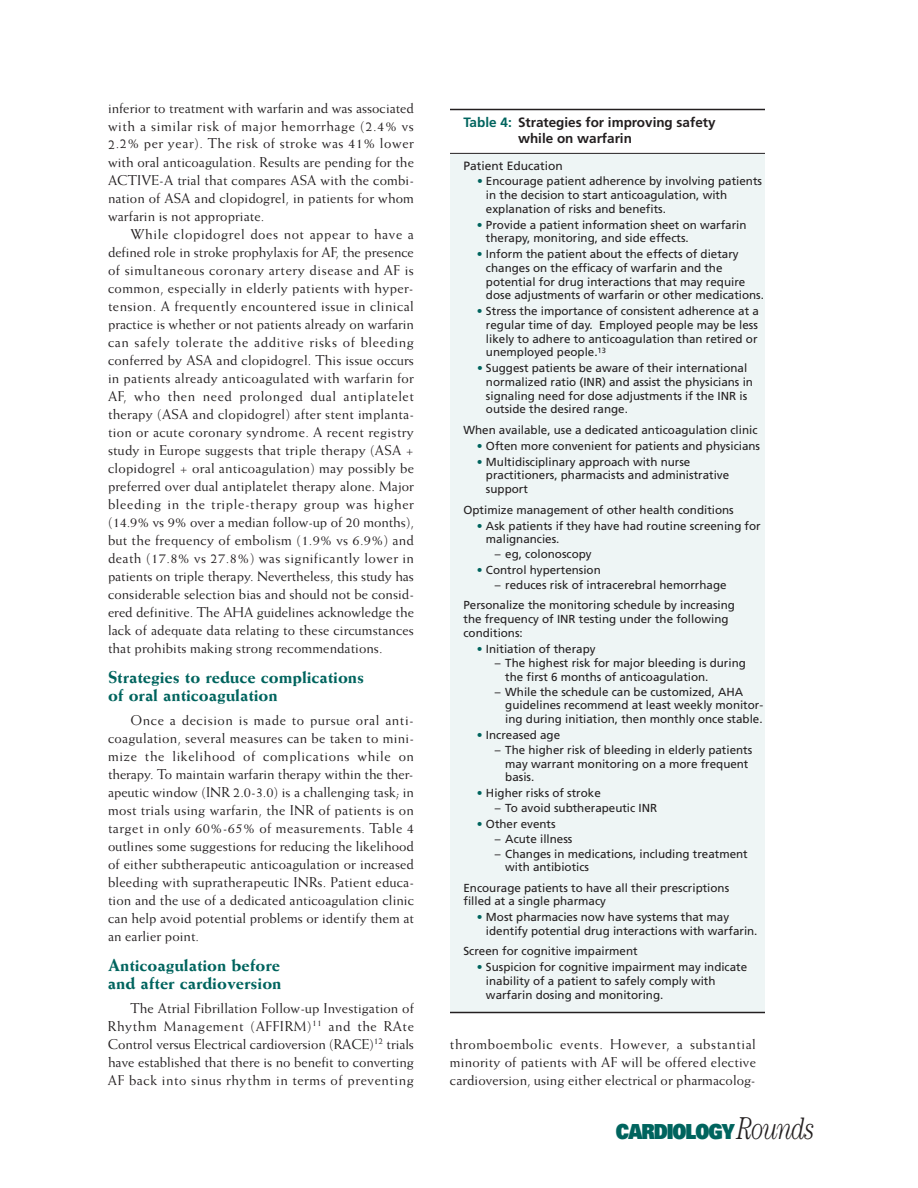
<style>
.page{position:relative;width:918px;height:1188px;background:#fff}
.page>*{position:absolute;margin:0;border:0;box-sizing:border-box;transform-origin:0 0}
.t1{font:900 20.7px "Univers";letter-spacing:-.055em;color:#00645e;scale:.85 1}
.t2{font:800 17.25px/18px "Weiss";color:#00645e}
.t3{font:14.25px/18px "Weiss";letter-spacing:.005em;color:#231f20;text-align:justify}
.t4{font:700 13.5px/16.5px "Frutiger";color:#231f20}
.t5{font:12px "Frutiger";color:#231f20}
.t6{font:11.7px/13.6px "Frutiger";color:#231f20}
.s1{color:#00645e}
.s2{font-family:"Century";font-weight:300;font-style:italic;font-size:31.65px;color:#231f20}
</style>
<div class="page">
<div style="left:450px;top:154px;width:315px;height:858px;background:#eef5f5"></div>
<hr style="left:450px;top:109px;width:315px;height:1px;background:#231f20">
<hr style="left:450px;top:153px;width:315px;height:1px;background:#231f20">
<hr style="left:450px;top:1012px;width:315px;height:1px;background:#231f20">
<p class="t3" style="left:108px;top:100px;width:308px">inferior to treatment with warfarin and was associated with a similar risk of major hemorrhage (2.4% vs 2.2% per year). The risk of stroke was 41% lower with oral anticoagulation. Results are pending for the ACTIVE-A trial that compares ASA with the combi&shy;nation of ASA and clopidogrel, in patients for whom warfarin is not appropriate.</p>
<p class="t3" style="left:108px;top:226px;width:308px;text-indent:23px">While clopidogrel does not appear to have a defined role in stroke prophylaxis for AF, the presence of simultaneous coronary artery disease and AF is common, especially in elderly patients with hyper&shy;tension. A frequently encountered issue in clinical practice is whether or not patients already on warfarin can safely tolerate the additive risks of bleeding conferred by ASA and clopidogrel. This issue occurs in patients already anticoagulated with warfarin for AF, who then need prolonged dual antiplatelet therapy (ASA and clopidogrel) after stent implanta&shy;tion or acute coronary syndrome. A recent registry study in Europe suggests that triple therapy (ASA + clopidogrel + oral anticoagulation) may possibly be preferred over dual antiplatelet therapy alone. Major bleeding in the triple-therapy group was higher (14.9% vs 9% over a median follow-up of 20 months), but the frequency of embolism (1.9% vs 6.9%) and death (17.8% vs 27.8%) was significantly lower in patients on triple therapy. Nevertheless, this study has considerable selection bias and should not be consid&shy;ered definitive. The AHA guidelines acknowledge the lack of adequate data relating to these circumstances that prohibits making strong recommendations.</p>
<p class="t2" style="left:108px;top:669px;width:258px">Strategies to reduce complications of oral anticoagulation</p>
<p class="t3" style="left:108px;top:712px;width:308px;text-indent:22px">Once a decision is made to pursue oral anti&shy;coagulation, several measures can be taken to mini&shy;mize the likelihood of complications while on therapy. To maintain warfarin therapy within the ther&shy;apeutic window (INR 2.0-3.0) is a challenging task; in most trials using warfarin, the INR of patients is on target in only 60%-65% of measurements. Table 4 outlines some suggestions for reducing the likelihood of either subtherapeutic anticoagulation or increased bleeding with supratherapeutic INRs. Patient educa&shy;tion and the use of a dedicated anticoagulation clinic can help avoid potential problems or identify them at an earlier point.</p>
<p class="t2" style="left:108px;top:957px;width:175px">Anticoagulation before and after cardioversion</p>
<p class="t3" style="left:108px;top:1000px;width:308px;text-indent:23px">The Atrial Fibrillation Follow-up Investigation of Rhythm Management (AFFIRM)<sup>11</sup> and the RAte Control versus Electrical cardioversion (RACE)<sup>12</sup> trials have established that there is no benefit to converting AF back into sinus rhythm in terms of preventing</p>
<p class="t4" style="left:518px;top:115px;width:199px;text-indent:-55px"><span class="s1">Table 4:</span> Strategies for improving safety while on warfarin</p>
<p class="t5" style="left:464px;top:160px;width:101px">Patient Education</p>
<p class="t6" style="left:486px;top:175px;width:278px;text-indent:-9px"><span class="s1">•</span> Encourage patient adherence by involving patients in the decision to start anticoagulation, with explanation of risks and benefits.</p>
<p class="t6" style="left:486px;top:219px;width:262px;text-indent:-9px"><span class="s1">•</span> Provide a patient information sheet on warfarin therapy, monitoring, and side effects.</p>
<p class="t6" style="left:486px;top:248px;width:280px;text-indent:-9px"><span class="s1">•</span> Inform the patient about the effects of dietary changes on the efficacy of warfarin and the potential for drug interactions that may require dose adjustments of warfarin or other medications.</p>
<p class="t6" style="left:486px;top:305px;width:274px;text-align:justify;text-indent:-9px"><span class="s1">•</span> Stress the importance of consistent adherence at a regular time of day. Employed people may be less likely to adhere to anticoagulation than retired or unemployed people.<sup>13</sup></p>
<p class="t6" style="left:486px;top:362px;width:269px;text-indent:-9px"><span class="s1">•</span> Suggest patients be aware of their international normalized ratio (INR) and assist the physicians in signaling need for dose adjustments if the INR is outside the desired range.</p>
<p class="t6" style="left:463px;top:424px;width:296px">When available, use a dedicated anticoagulation clinic</p>
<p class="t6" style="left:477px;top:440px;width:285px"><span class="s1">•</span> Often more convenient for patients and physicians</p>
<p class="t6" style="left:486px;top:456px;width:245px;text-indent:-9px"><span class="s1">•</span> Multidisciplinary approach with nurse practitioners, pharmacists and administrative support</p>
<p class="t6" style="left:463px;top:504px;width:272px">Optimize management of other health conditions</p>
<p class="t6" style="left:486px;top:520px;width:276px;text-indent:-9px"><span class="s1">•</span> Ask patients if they have had routine screening for malignancies.</p>
<p class="t6" style="left:495px;top:548px;width:98px">– eg, colonoscopy</p>
<p class="t6" style="left:477px;top:564px;width:125px"><span class="s1">•</span> Control hypertension</p>
<p class="t6" style="left:463px;top:575px;width:273px;line-height:20.4px;text-indent:32px">– reduces risk of intracerebral hemorrhage<br>Personalize the monitoring schedule by increasing</p>
<p class="t6" style="left:463px;top:613px;width:267px">the frequency of INR testing under the following conditions:</p>
<p class="t6" style="left:477px;top:643px;width:120px"><span class="s1">•</span> Initiation of therapy</p>
<p class="t6" style="left:505px;top:657px;width:242px;text-indent:-10px">– The highest risk for major bleeding is during the first 6 months of anticoagulation.</p>
<p class="t6" style="left:505px;top:686px;width:260px;text-indent:-10px">– While the schedule can be customized, AHA guidelines recommend at least weekly monitor&shy;ing during initiation, then monthly once stable.</p>
<p class="t6" style="left:477px;top:729px;width:85px"><span class="s1">•</span> Increased age</p>
<p class="t6" style="left:505px;top:744px;width:248px;text-indent:-10px">– The higher risk of bleeding in elderly patients may warrant monitoring on a more frequent basis.</p>
<p class="t6" style="left:477px;top:787px;width:125px"><span class="s1">•</span> Higher risks of stroke</p>
<p class="t6" style="left:495px;top:802px;width:164px">– To avoid subtherapeutic INR</p>
<p class="t6" style="left:477px;top:818px;width:80px"><span class="s1">•</span> Other events</p>
<p class="t6" style="left:495px;top:833px;width:79px">– Acute illness</p>
<p class="t6" style="left:505px;top:848px;width:244px;text-indent:-10px">– Changes in medications, including treatment with antibiotics</p>
<p class="t6" style="left:463px;top:882px;width:267px">Encourage patients to have all their prescriptions filled at a single pharmacy</p>
<p class="t6" style="left:486px;top:911px;width:273px;text-indent:-9px"><span class="s1">•</span> Most pharmacies now have systems that may identify potential drug interactions with warfarin.</p>
<p class="t6" style="left:463px;top:946px;width:176px">Screen for cognitive impairment</p>
<p class="t6" style="left:486px;top:961px;width:263px;text-indent:-9px"><span class="s1">•</span> Suspicion for cognitive impairment may indicate inability of a patient to safely comply with warfarin dosing and monitoring.</p>
<p class="t3" style="left:450px;top:1036px;width:308px">thromboembolic events. However, a substantial minority of patients with AF will be offered elective cardioversion, using either electrical or pharmacolog-</p>
<h1 class="t1" style="left:616px;top:1124px;width:235px">CARDIOLOGY <span class="s2">Rounds</span></h1>
</div>
